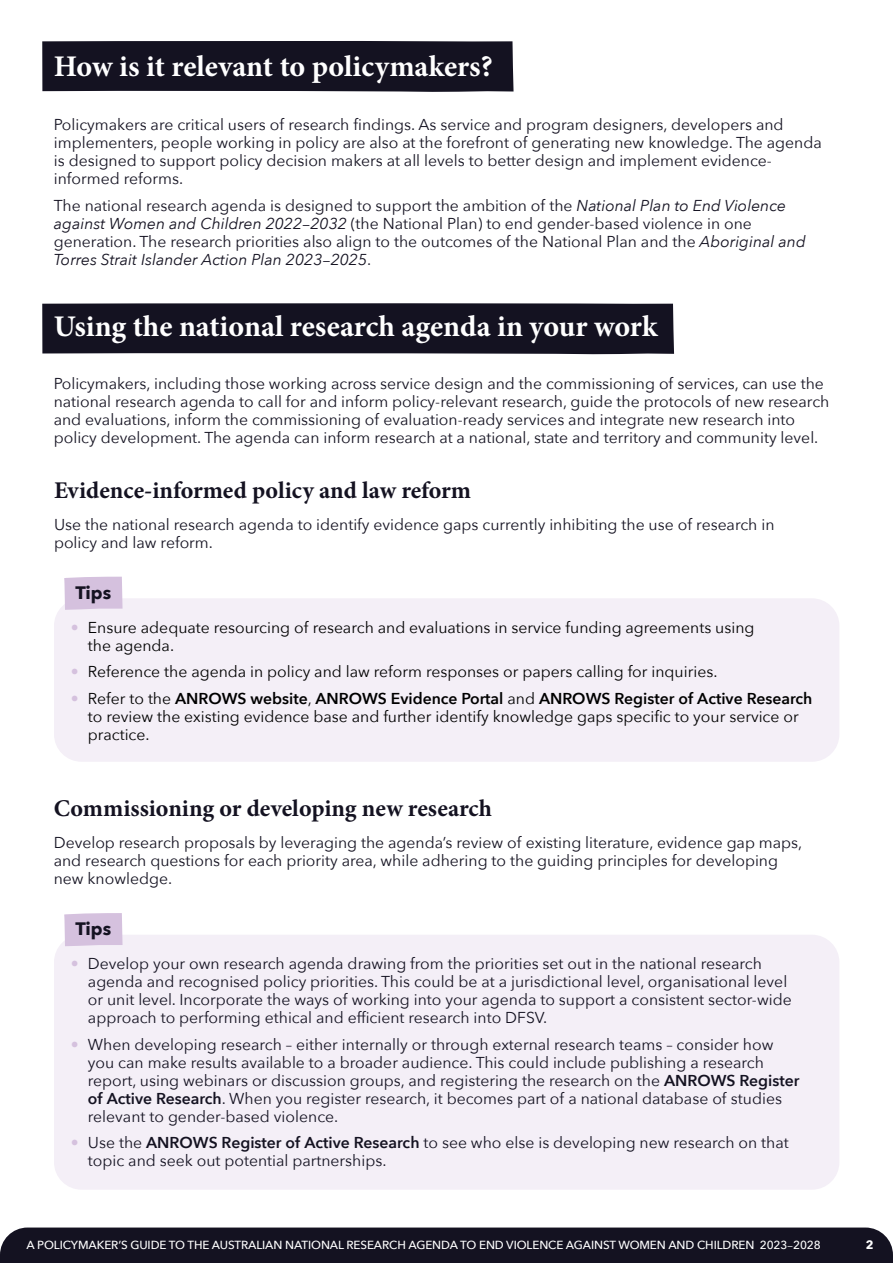
<style>
.page{position:relative;width:893px;height:1263px;background:#fff}
.page>*{position:absolute;margin:0;border:0;box-sizing:border-box;transform-origin:0 0}
.t1{font:700 30px "Minion Pro";color:#fff}
.t2{font:700 24px "Minion Pro";color:#141221}
.t3{font:700 18px "Avenir Next";color:#141221}
.t4{font:15.75px/18px "Avenir Next";color:#141221}
.t5{font:15.75px/18px "Avenir Next";color:#000}
.t6{font:700 12px "Avenir Next";color:#fff}
.t7{font:500 11.7px "Avenir Next";letter-spacing:-.01em;color:#fff}
.s1{font-style:italic}
.s2{font-family:"Minion Pro";font-weight:500}
.s3{color:#d5c1de}
.s4{font-weight:600}
.s5{font-family:"Minion Pro"}
</style>
<div class="page">
<div style="left:0;top:1227px;width:893px;height:36px;background:#141221"></div>
<div style="left:42px;top:41px;width:472px;height:51px;background:#141221"></div>
<div style="left:42px;top:303px;width:632px;height:51px;background:#141221"></div>
<div style="left:54px;top:598px;width:785px;height:164px;background:#f4eff7;border-radius:27px"></div>
<div style="left:54px;top:935px;width:785px;height:255px;background:#f4eff7;border-radius:27px"></div>
<svg style="left:64px;top:913px;width:59px;height:33px;background:#d7c4df"></svg>
<svg style="left:64px;top:577px;width:59px;height:33px;background:#d7c4df"></svg>
<h1 class="t1" style="left:54px;top:45px;width:440px">How is it relevant to policymakers?</h1>
<p class="t4" style="left:54px;top:115px;width:769px">Policymakers are critical users of research findings. As service and program designers, developers and implementers, people working in policy are also at the forefront of generating new knowledge. The agenda is designed to support policy decision makers at all levels to better design and implement evidence&shy;informed reforms.</p>
<p class="t4" style="left:54px;top:196px;width:753px">The national research agenda is designed to support the ambition of the <span class="s1">National Plan to End Violence against Women and Children 2022</span><span class="s2">–</span><span class="s1">2032</span> (the National Plan) to end gender-based violence in one generation. The research priorities also align to the outcomes of the National Plan and the <span class="s1">Aboriginal and Torres Strait Islander Action Plan 2023</span><span class="s2">–</span><span class="s1">2025</span>.</p>
<h1 class="t1" style="left:54px;top:305px;width:605px">Using the national research agenda in your work</h1>
<p class="t4" style="left:54px;top:374px;width:777px">Policymakers, including those working across service design and the commissioning of services, can use the national research agenda to call for and inform policy-relevant research, guide the protocols of new research and evaluations, inform the commissioning of evaluation-ready services and integrate new research into policy development. The agenda can inform research at a national, state and territory and community level.</p>
<h2 class="t2" style="left:54px;top:473px;width:419px">Evidence-informed policy and law reform</h2>
<p class="t4" style="left:54px;top:515px;width:722px">Use the national research agenda to identify evidence gaps currently inhibiting the use of research in policy and law reform.</p>
<p class="t3" style="left:75px;top:577px;width:37px">Tips</p>
<p class="t5" style="left:88px;top:617px;width:668px;text-indent:-17px"><span class="s3">•</span> Ensure adequate resourcing of research and evaluations in service funding agreements using the agenda.</p>
<p class="t5" style="left:71px;top:662px;width:648px"><span class="s3">•</span> Reference the agenda in policy and law reform responses or papers calling for inquiries.</p>
<p class="t5" style="left:88px;top:688px;width:726px;text-indent:-17px"><span class="s3">•</span> Refer to the <span class="s4">ANROWS website</span>, <span class="s4">ANROWS Evidence Portal</span> and <span class="s4">ANROWS Register of Active Research </span>to review the existing evidence base and further identify knowledge gaps specific to your service or practice.</p>
<h2 class="t2" style="left:54px;top:792px;width:440px">Commissioning or developing new research</h2>
<p class="t4" style="left:54px;top:833px;width:750px">Develop research proposals by leveraging the agenda’s review of existing literature, evidence gap maps, and research questions for each priority area, while adhering to the guiding principles for developing new knowledge.</p>
<p class="t3" style="left:75px;top:913px;width:37px">Tips</p>
<p class="t4" style="left:88px;top:954px;width:705px;text-indent:-17px"><span class="s3">•</span> Develop your own research agenda drawing from the priorities set out in the national research agenda and recognised policy priorities. This could be at a jurisdictional level, organisational level or unit level. Incorporate the ways of working into your agenda to support a consistent sector-wide approach to performing ethical and efficient research into DFSV.</p>
<p class="t4" style="left:88px;top:1034px;width:713px;text-indent:-17px"><span class="s3">•</span> When developing research – either internally or through external research teams – consider how you can make results available to a broader audience. This could include publishing a research report, using webinars or discussion groups, and registering the research on the <span class="s4">ANROWS Register of Active Research</span>. When you register research, it becomes part of a national database of studies relevant to gender-based violence.</p>
<p class="t4" style="left:88px;top:1133px;width:702px;text-indent:-17px"><span class="s3">•</span> Use the <span class="s4">ANROWS Register of Active Research</span> to see who else is developing new research on that topic and seek out potential partnerships.</p>
<p class="t7" style="left:27px;top:1235px;width:796px">A POLICYMAKER’S GUIDE TO THE AUSTRALIAN NATIONAL RESEARCH AGENDA TO END VIOLENCE AGAINST WOMEN AND CHILDREN 2023<span class="s5">–</span>2028</p>
<p class="t6" style="left:866px;top:1234px;width:9px">2</p>
</div>
